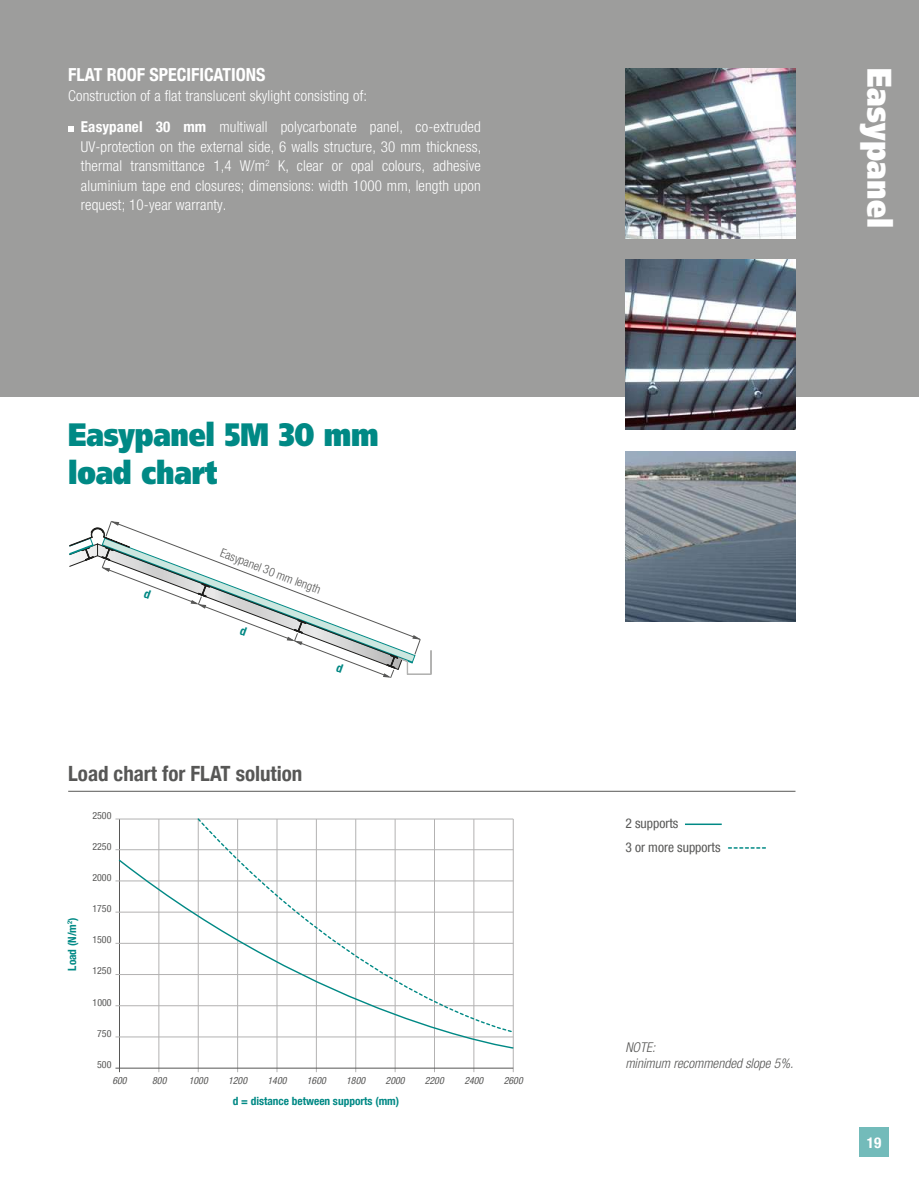
<style>
.page{position:relative;width:919px;height:1187px;background:#fff}
.page>*{position:absolute;margin:0;border:0;box-sizing:border-box;transform-origin:0 0}
.t1{font:900 34.2px "Frutiger";letter-spacing:.01em;color:#fff;scale:.83 1}
.t2{font:900 32.4px/37.5px "Frutiger";letter-spacing:-.01em;color:#008985;scale:.83 1}
.t3{font:700 condensed 21px "Helvetica Neue LT Com";color:#575756}
.t4{font:700 condensed 18px "Helvetica Neue LT Com";color:#fff}
.t5{font:300 condensed 15px/19.5px "Helvetica Neue LT Com";letter-spacing:.01em;color:#fff}
.t6{font:700 condensed 15px "Helvetica Neue LT Com";color:#fff}
.t7{font:italic 300 condensed 13.5px/16.5px "Helvetica Neue LT Com";color:#575756}
.t8{font:condensed 13.5px/23.7px "Helvetica Neue LT Com";color:#575756}
.t9{font:300 condensed 12.15px "Helvetica Neue LT Com";color:#575756}
.t10{font:700 condensed 11.4px "Helvetica Neue LT Com";color:#008985}
.t11{font:italic condensed 9.9px "Helvetica Neue LT Com";color:#575756}
.t12{font:condensed 9.9px "Helvetica Neue LT Com";color:#575756}
.s1{font-weight:700}
</style>
<div class="page">
<div style="left:859px;top:1127px;width:30px;height:30px;background:#73bbba"></div>
<div style="left:0;top:0;width:919px;height:397px;background:#9d9d9c"></div>
<svg style="left:68px;top:126px;width:5px;height:5px"></svg>
<hr style="left:68px;top:791px;width:727px;height:1px;background:#575756">
<hr style="left:685px;top:823px;width:37px;height:2px;background:#008985">
<svg style="left:728px;top:847px;width:37px;height:1px"></svg>
<hr style="left:119px;top:819px;width:1px;height:253px;background:#575756">
<hr style="left:277px;top:819px;width:1px;height:253px;background:#b3b2b2">
<hr style="left:159px;top:819px;width:1px;height:253px;background:#b3b2b2">
<hr style="left:395px;top:819px;width:1px;height:253px;background:#b3b2b2">
<hr style="left:316px;top:819px;width:1px;height:253px;background:#b3b2b2">
<hr style="left:198px;top:819px;width:1px;height:253px;background:#b3b2b2">
<hr style="left:434px;top:819px;width:1px;height:253px;background:#b3b2b2">
<hr style="left:355px;top:819px;width:1px;height:253px;background:#b3b2b2">
<hr style="left:237px;top:819px;width:1px;height:253px;background:#b3b2b2">
<hr style="left:473px;top:819px;width:1px;height:253px;background:#b3b2b2">
<hr style="left:513px;top:819px;width:1px;height:253px;background:#b3b2b2">
<hr style="left:115px;top:1067px;width:398px;height:1px;background:#575756">
<hr style="left:115px;top:1036px;width:398px;height:1px;background:#b3b2b2">
<hr style="left:115px;top:1005px;width:398px;height:1px;background:#b3b2b2">
<hr style="left:115px;top:974px;width:398px;height:1px;background:#b3b2b2">
<hr style="left:115px;top:943px;width:398px;height:1px;background:#b3b2b2">
<hr style="left:115px;top:912px;width:398px;height:1px;background:#b3b2b2">
<hr style="left:115px;top:880px;width:398px;height:1px;background:#b3b2b2">
<hr style="left:115px;top:819px;width:398px;height:1px;background:#b3b2b2">
<hr style="left:115px;top:849px;width:398px;height:1px;background:#b3b2b2">
<svg style="left:117px;top:858px;width:397px;height:191px"></svg>
<svg style="left:196px;top:818px;width:318px;height:215px"></svg>
<img style="left:625px;top:68px;width:170px;height:170px">
<img style="left:625px;top:260px;width:170px;height:170px">
<img style="left:625px;top:451px;width:170px;height:170px">
<svg style="left:69px;top:521px;width:362px;height:157px"></svg>
<p class="t4" style="left:68px;top:64px;width:199px">FLAT ROOF SPECIFICATIONS</p>
<p class="t5" style="left:81px;top:79px;width:401px;line-height:31.5px;text-indent:-13px">Construction of a flat translucent skylight consisting of:<br><span class="s1">Easypanel 30 mm</span> multiwall polycarbonate panel, co-extruded</p>
<p class="t5" style="left:81px;top:136px;width:402px;text-align:justify">UV-protection on the external side, 6 walls structure, 30 mm thickness, thermal transmittance 1,4 W/m<sup>2</sup> K, clear or opal colours, adhesive aluminium tape end closures; dimensions: width 1000 mm, length upon request; 10-year warranty.</p>
<h2 class="t2" style="left:68px;top:415px;width:375px">Easypanel 5M 30 mm load chart</h2>
<p class="t9" style="left:223px;top:545px;width:108px;rotate:21deg">Easypanel 30 mm length</p>
<h3 class="t3" style="left:68px;top:760px;width:236px">Load chart for FLAT solution</h3>
<p class="t12" style="left:92px;top:809px;width:21px">2500</p>
<p class="t12" style="left:92px;top:840px;width:21px">2250</p>
<p class="t12" style="left:92px;top:871px;width:21px">2000</p>
<p class="t10" style="left:65px;top:970px;width:55px;rotate:-90deg">Load (N/m<sup>2</sup>)</p>
<p class="t12" style="left:92px;top:902px;width:21px">1750</p>
<p class="t12" style="left:92px;top:934px;width:21px">1500</p>
<p class="t12" style="left:92px;top:964px;width:21px">1250</p>
<p class="t12" style="left:93px;top:996px;width:21px">1000</p>
<p class="t12" style="left:97px;top:1027px;width:16px">750</p>
<p class="t12" style="left:97px;top:1058px;width:16px">500</p>
<p class="t11" style="left:112px;top:1074px;width:16px">600</p>
<p class="t11" style="left:152px;top:1074px;width:16px">800</p>
<p class="t11" style="left:189px;top:1074px;width:21px">1000</p>
<p class="t11" style="left:228px;top:1074px;width:21px">1200</p>
<p class="t11" style="left:267px;top:1074px;width:21px">1400</p>
<p class="t11" style="left:307px;top:1074px;width:21px">1600</p>
<p class="t11" style="left:346px;top:1074px;width:21px">1800</p>
<p class="t11" style="left:385px;top:1074px;width:21px">2000</p>
<p class="t11" style="left:425px;top:1074px;width:21px">2200</p>
<p class="t11" style="left:464px;top:1074px;width:21px">2400</p>
<p class="t11" style="left:504px;top:1074px;width:21px">2600</p>
<p class="t10" style="left:233px;top:1094px;width:168px">d = distance between supports (mm)</p>
<h1 class="t1" style="left:900px;top:68px;width:194px;rotate:90deg">Easypanel</h1>
<p class="t8" style="left:625px;top:811px;width:97px">2 supports<br>3 or more supports</p>
<p class="t7" style="left:625px;top:1038px;width:169px">NOTE:<br>minimum recommended slope 5%.</p>
<p class="t6" style="left:867px;top:1133px;width:16px">19</p>
</div>
